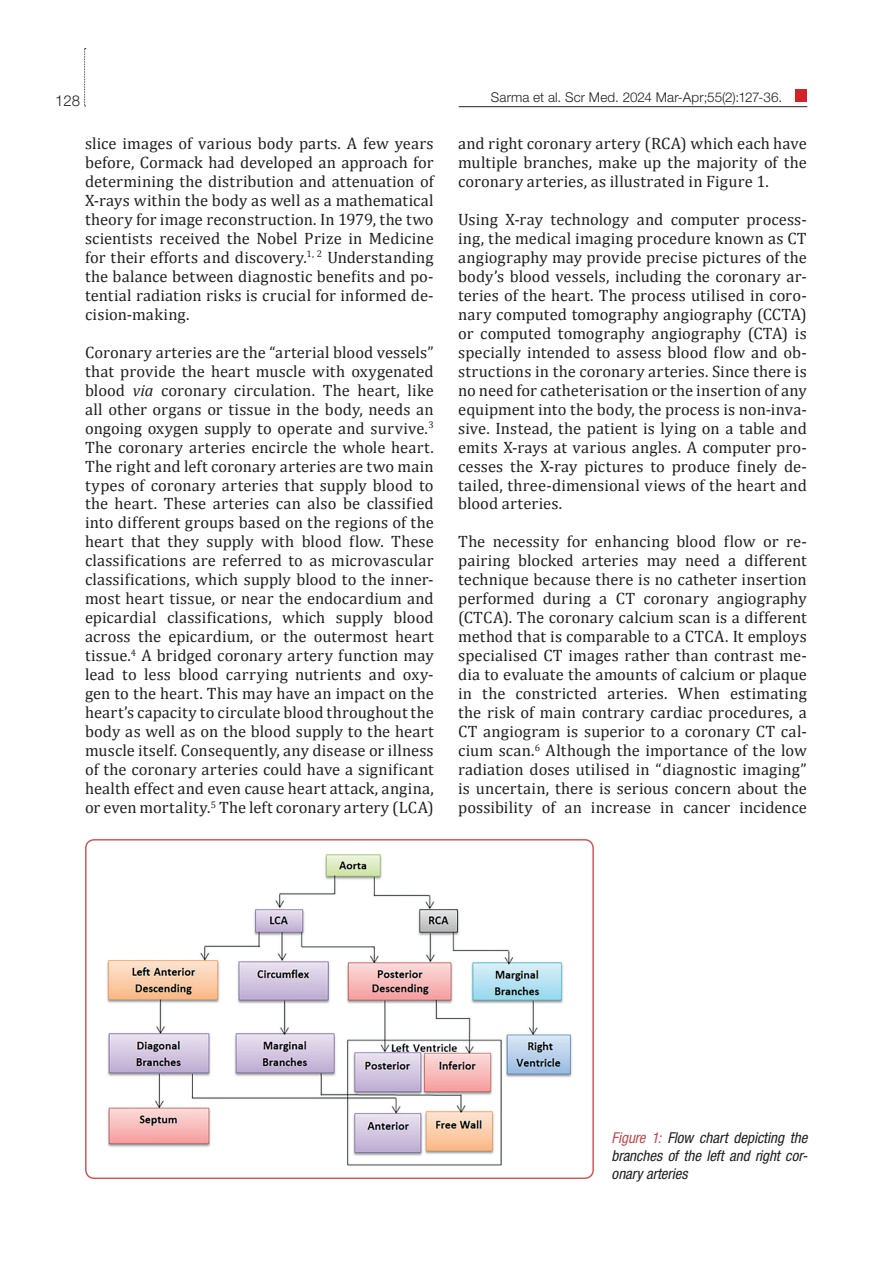
<style>
.page{position:relative;width:893px;height:1263px;background:#fff}
.page>*{position:absolute;margin:0;border:0;box-sizing:border-box;transform-origin:0 0}
.t1{font:16.5px/18.9px "Cambria";letter-spacing:.01em;color:#231f20;text-align:justify}
.t2{font:italic condensed 15px/18px "Helvetica Neue LT Pro";color:#231f20;text-align:justify}
.t3{font:300 15px "Helvetica Neue LT Pro";color:#231f20}
.t4{font:300 13.5px "Helvetica Neue LT Pro";letter-spacing:.01em;color:#231f20}
.s1{font-style:italic}
.s2{color:#c14a4e}
</style>
<div class="page">
<svg style="left:84px;top:48px;width:2px;height:59px"></svg>
<div style="left:795px;top:89px;width:13px;height:13px;background:#d1232a"></div>
<hr style="left:459px;top:106px;width:348px;height:1px;background:#231f20">
<img style="left:107px;top:854px;width:465px;height:312px">
<div style="left:85px;top:839px;width:509px;height:340px;border:2px solid #d1585b;border-radius:9px"></div>
<p class="t3" style="left:55px;top:92px;width:27px">128</p>
<p class="t1" style="left:85px;top:134px;width:350px">slice images of various body parts. A few years before, Cormack had developed an approach for determining the distribution and attenuation of X-rays within the body as well as a mathematical theory for image reconstruction. In 1979, the two scientists received the Nobel Prize in Medicine for their efforts and discovery.<sup>1,</sup> <sup>2</sup> Understanding the balance between diagnostic benefits and po&shy;tential radiation risks is crucial for informed de&shy;cision-making.</p>
<p class="t1" style="left:85px;top:343px;width:350px">Coronary arteries are the “arterial blood vessels” that provide the heart muscle with oxygenated blood <span class="s1">via</span> coronary circulation. The heart, like all other organs or tissue in the body, needs an ongoing oxygen supply to operate and survive.<sup>3<br></sup>The coronary arteries encircle the whole heart.<br>The right and left coronary arteries are two main types of coronary arteries that supply blood to the heart. These arteries can also be classified into different groups based on the regions of the heart that they supply with blood flow. These classifications are referred to as microvascular classifications, which supply blood to the inner&shy;most heart tissue, or near the endocardium and epicardial classifications, which supply blood across the epicardium, or the outermost heart tissue.<sup>4</sup> A bridged coronary artery function may lead to less blood carrying nutrients and oxy&shy;gen to the heart. This may have an impact on the heart’s capacity to circulate blood throughout the body as well as on the blood supply to the heart muscle itself. Consequently, any disease or illness of the coronary arteries could have a significant health effect and even cause heart attack, angina, or even mortality.<sup>5</sup> The left coronary artery (LCA)</p>
<p class="t4" style="left:491px;top:89px;width:293px">Sarma et al. Scr Med. 2024 Mar-Apr;55(2):127-36.</p>
<p class="t1" style="left:458px;top:134px;width:350px">and right coronary artery (RCA) which each have multiple branches, make up the majority of the coronary arteries, as illustrated in Figure 1.</p>
<p class="t1" style="left:458px;top:210px;width:350px">Using X-ray technology and computer process&shy;ing, the medical imaging procedure known as CT angiography may provide precise pictures of the body’s blood vessels, including the coronary ar&shy;teries of the heart. The process utilised in coro&shy;nary computed tomography angiography (CCTA) or computed tomography angiography (CTA) is specially intended to assess blood flow and ob&shy;structions in the coronary arteries. Since there is no need for catheterisation or the insertion of any equipment into the body, the process is non-inva&shy;sive. Instead, the patient is lying on a table and emits X-rays at various angles. A computer pro&shy;cesses the X-ray pictures to produce finely de&shy;tailed, three-dimensional views of the heart and blood arteries.</p>
<p class="t1" style="left:458px;top:532px;width:350px">The necessity for enhancing blood flow or re&shy;pairing blocked arteries may need a different technique because there is no catheter insertion performed during a CT coronary angiography (CTCA). The coronary calcium scan is a different method that is comparable to a CTCA. It employs specialised CT images rather than contrast me&shy;dia to evaluate the amounts of calcium or plaque in the constricted arteries. When estimating the risk of main contrary cardiac procedures, a CT angiogram is superior to a coronary CT cal&shy;cium scan.<sup>6</sup> Although the importance of the low radiation doses utilised in “diagnostic imaging” is uncertain, there is serious concern about the possibility of an increase in cancer incidence</p>
<p class="t2" style="left:612px;top:1129px;width:197px"><span class="s2">Figure 1:</span> Flow chart depicting the branches of the left and right cor&shy;onary arteries</p>
</div>
